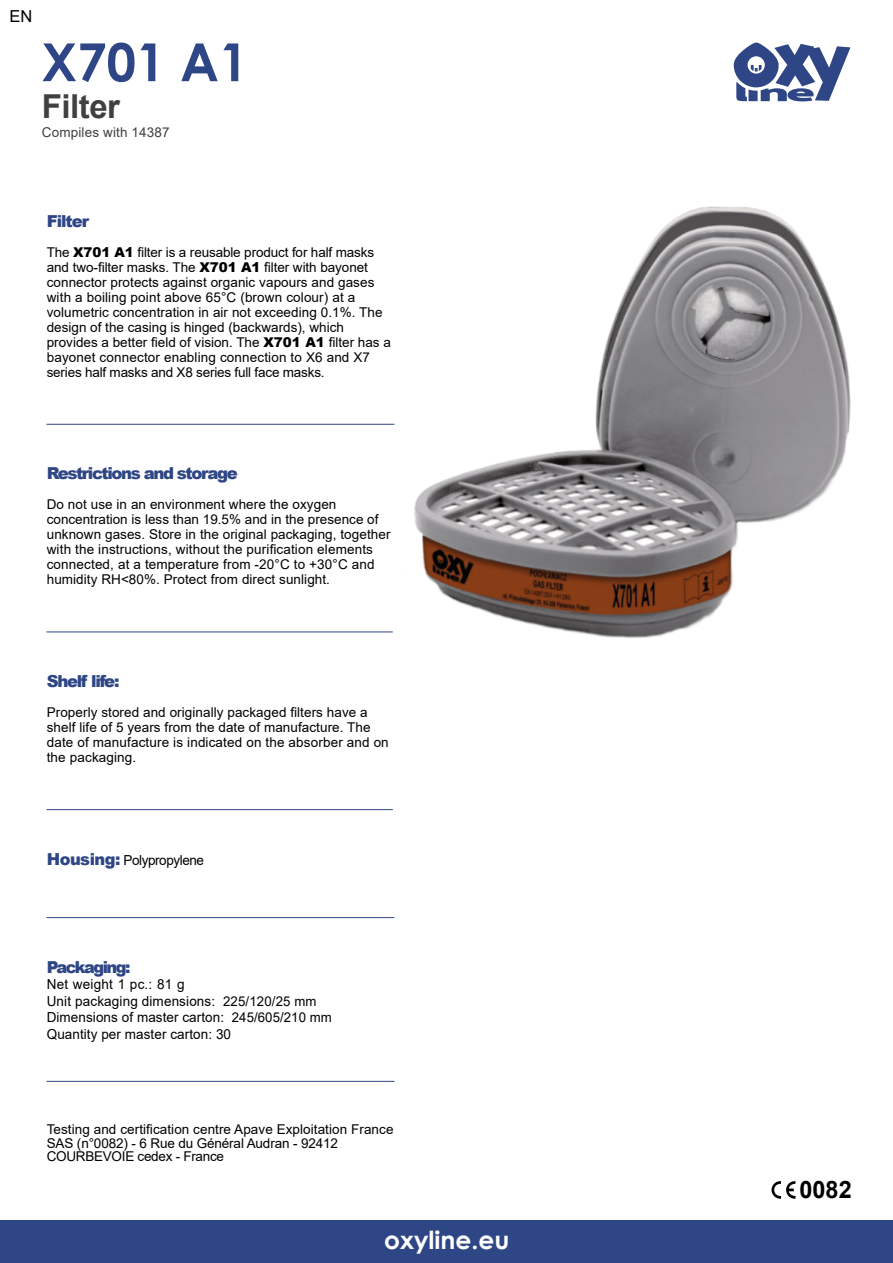
<style>
.page{position:relative;width:893px;height:1263px;background:#fff}
.page>*{position:absolute;margin:0;border:0;box-sizing:border-box;transform-origin:0 0}
.t1{font:700 52.5px "Century Gothic";color:#2e4685}
.t2{font:700 33px "Arial";letter-spacing:-.015em;color:#41403f}
.t3{font:700 24.9px "Century Gothic";color:#fff}
.t4{font:700 24px "Arial";color:#000}
.t5{font:900 16.5px "Arial";letter-spacing:-.085em;color:#2e4685}
.t6{font:16.5px "Arial";color:#000}
.t7{font:13.8px/16.5px "Arial";letter-spacing:.005em;color:#000}
.t8{font:13.8px "Arial";letter-spacing:-.03em;color:#000}
.t9{font:13.5px/15px "Arial";letter-spacing:.005em;color:#000}
.t10{font:13.5px "Arial";letter-spacing:.01em;color:#41403f}
.s1{font-weight:900}
.s2{font-weight:900;font-size:16.5px;color:#2e4685}
.s3{font-size:13.5px}
</style>
<div class="page">
<img style="left:414px;top:206px;width:437px;height:432px">
<div style="left:0;top:1220px;width:893px;height:43px;background:#2e4685"></div>
<svg style="left:734px;top:43px;width:116px;height:58px"></svg>
<svg style="left:772px;top:1181px;width:23px;height:18px"></svg>
<hr style="left:47px;top:809px;width:345px;height:1px;background:#2e4685">
<hr style="left:47px;top:631px;width:345px;height:1px;background:#2e4685">
<hr style="left:47px;top:424px;width:347px;height:1px;background:#2e4685">
<hr style="left:47px;top:917px;width:347px;height:1px;background:#2e4685">
<hr style="left:47px;top:1081px;width:347px;height:1px;background:#2e4685">
<p class="t6" style="left:10px;top:10px;width:24px">EN</p>
<h1 class="t1" style="left:41px;top:42px;width:208px">X701 A1</h1>
<h2 class="t2" style="left:42px;top:94px;width:80px">Filter</h2>
<p class="t10" style="left:42px;top:127px;width:129px">Compiles with 14387</p>
<p class="t5" style="left:47px;top:215px;width:44px">Filter</p>
<p class="t9" style="left:47px;top:246px;width:346px">The <span class="s1">X701 A1</span> filter is a reusable product for half masks and two-filter masks. The <span class="s1">X701 A1</span> filter with bayonet connector protects against organic vapours and gases with a boiling point above 65°C (brown colour) at a volumetric concentration in air not exceeding 0.1%. The design of the casing is hinged (backwards), which provides a better field of vision. The <span class="s1">X701 A1</span> filter has a bayonet connector enabling connection to X6 and X7 series half masks and X8 series full face masks.</p>
<p class="t5" style="left:47px;top:467px;width:193px">Restrictions and storage</p>
<p class="t9" style="left:47px;top:498px;width:345px">Do not use in an environment where the oxygen concentration is less than 19.5% and in the presence of unknown gases. Store in the original packaging, together with the instructions, without the purification elements connected, at a temperature from -20°C to +30°C and humidity RH&lt;80%. Protect from direct sunlight.</p>
<p class="t5" style="left:47px;top:675px;width:74px">Shelf life:</p>
<p class="t9" style="left:47px;top:706px;width:344px">Properly stored and originally packaged filters have a shelf life of 5 years from the date of manufacture. The date of manufacture is indicated on the absorber and on the packaging.</p>
<p class="t8" style="left:47px;top:855px;width:159px"><span class="s2">Housing:</span> Polypropylene</p>
<p class="t5" style="left:47px;top:961px;width:85px">Packaging:</p>
<p class="t7" style="left:47px;top:977px;width:287px">Net weight 1 pc.: 81 g<br>Unit packaging dimensions: <span class="s3">225/120/25 mm </span>Dimensions of master carton: <span class="s3">245/605/210 mm </span>Quantity per master carton: 30</p>
<p class="t9" style="left:47px;top:1124px;width:348px;line-height:13.5px">Testing and certification centre Apave Exploitation France<br>SAS (n°0082) - 6 Rue du Général Audran - 92412<br>COURBEVOIE cedex - France</p>
<h3 class="t3" style="left:384px;top:1230px;width:127px">oxyline.eu</h3>
<h3 class="t4" style="left:799px;top:1181px;width:54px">0082</h3>
</div>
